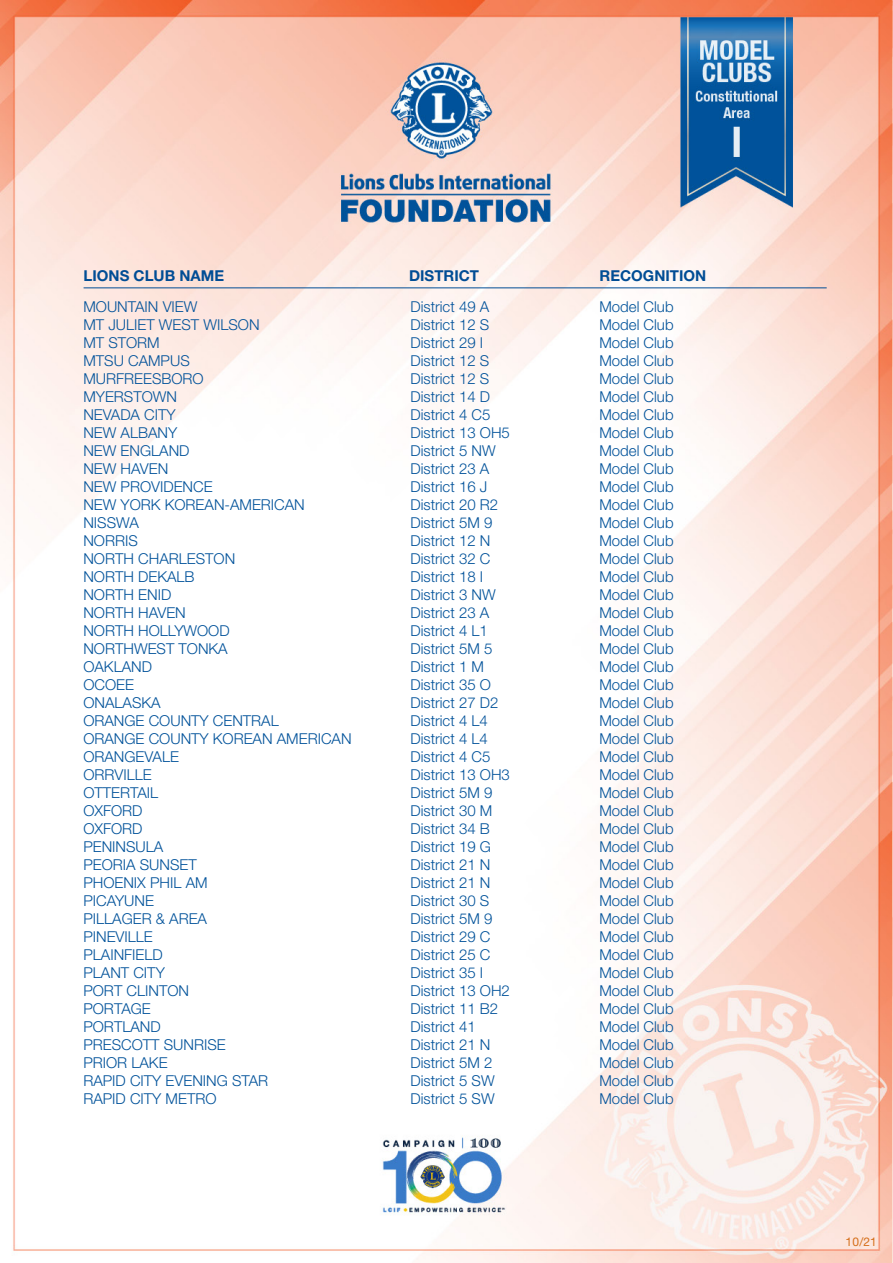
<style>
.page{position:relative;width:893px;height:1263px;background:#fff}
.page>*{position:absolute;margin:0;border:0;box-sizing:border-box;transform-origin:0 0}
.Main_10_12{font:300 15px "Helvetica Neue LT Std";color:#01529a}
.t1{font:700 15px "Helvetica Neue LT Std";color:#014d95}
.t2{font:12px "Helvetica Neue LT Std";color:#d56f1a}
</style>
<div class="page">
<img style="left:0;top:0;width:893px;height:1262px">
<hr style="left:84px;top:287px;width:743px;height:1px;background:#014d95">
<p class="t1" style="left:84px;top:266px;width:142px">LIONS CLUB NAME</p>
<p class="t1" style="left:409px;top:266px;width:71px">DISTRICT</p>
<p class="t1" style="left:600px;top:266px;width:108px">RECOGNITION</p>
<p class="Main_10_12" style="left:83px;top:297px;width:116px">MOUNTAIN VIEW</p>
<p class="Main_10_12" style="left:410px;top:297px;width:80px">District 49 A</p>
<p class="Main_10_12" style="left:599px;top:297px;width:76px">Model Club</p>
<p class="Main_10_12" style="left:83px;top:315px;width:178px">MT JULIET WEST WILSON</p>
<p class="Main_10_12" style="left:410px;top:315px;width:80px">District 12 S</p>
<p class="Main_10_12" style="left:599px;top:315px;width:76px">Model Club</p>
<p class="Main_10_12" style="left:83px;top:333px;width:78px">MT STORM</p>
<p class="Main_10_12" style="left:410px;top:333px;width:74px">District 29 I</p>
<p class="Main_10_12" style="left:599px;top:333px;width:76px">Model Club</p>
<p class="Main_10_12" style="left:83px;top:351px;width:108px">MTSU CAMPUS</p>
<p class="Main_10_12" style="left:410px;top:351px;width:80px">District 12 S</p>
<p class="Main_10_12" style="left:599px;top:351px;width:76px">Model Club</p>
<p class="Main_10_12" style="left:83px;top:369px;width:122px">MURFREESBORO</p>
<p class="Main_10_12" style="left:410px;top:369px;width:80px">District 12 S</p>
<p class="Main_10_12" style="left:599px;top:369px;width:76px">Model Club</p>
<p class="Main_10_12" style="left:83px;top:387px;width:95px">MYERSTOWN</p>
<p class="Main_10_12" style="left:410px;top:387px;width:81px">District 14 D</p>
<p class="Main_10_12" style="left:599px;top:387px;width:76px">Model Club</p>
<p class="Main_10_12" style="left:83px;top:405px;width:94px">NEVADA CITY</p>
<p class="Main_10_12" style="left:410px;top:405px;width:82px">District 4 C5</p>
<p class="Main_10_12" style="left:599px;top:405px;width:76px">Model Club</p>
<p class="Main_10_12" style="left:83px;top:423px;width:95px">NEW ALBANY</p>
<p class="Main_10_12" style="left:410px;top:423px;width:101px">District 13 OH5</p>
<p class="Main_10_12" style="left:599px;top:423px;width:76px">Model Club</p>
<p class="Main_10_12" style="left:83px;top:441px;width:108px">NEW ENGLAND</p>
<p class="Main_10_12" style="left:410px;top:441px;width:87px">District 5 NW</p>
<p class="Main_10_12" style="left:599px;top:441px;width:76px">Model Club</p>
<p class="Main_10_12" style="left:83px;top:459px;width:86px">NEW HAVEN</p>
<p class="Main_10_12" style="left:410px;top:459px;width:80px">District 23 A</p>
<p class="Main_10_12" style="left:599px;top:459px;width:76px">Model Club</p>
<p class="Main_10_12" style="left:83px;top:477px;width:131px">NEW PROVIDENCE</p>
<p class="Main_10_12" style="left:410px;top:477px;width:78px">District 16 J</p>
<p class="Main_10_12" style="left:599px;top:477px;width:76px">Model Club</p>
<p class="Main_10_12" style="left:83px;top:495px;width:223px">NEW YORK KOREAN-AMERICAN</p>
<p class="Main_10_12" style="left:410px;top:495px;width:89px">District 20 R2</p>
<p class="Main_10_12" style="left:599px;top:495px;width:76px">Model Club</p>
<p class="Main_10_12" style="left:83px;top:513px;width:57px">NISSWA</p>
<p class="Main_10_12" style="left:410px;top:513px;width:83px">District 5M 9</p>
<p class="Main_10_12" style="left:599px;top:513px;width:76px">Model Club</p>
<p class="Main_10_12" style="left:83px;top:531px;width:56px">NORRIS</p>
<p class="Main_10_12" style="left:410px;top:531px;width:82px">District 12 N</p>
<p class="Main_10_12" style="left:599px;top:531px;width:76px">Model Club</p>
<p class="Main_10_12" style="left:83px;top:549px;width:153px">NORTH CHARLESTON</p>
<p class="Main_10_12" style="left:410px;top:549px;width:82px">District 32 C</p>
<p class="Main_10_12" style="left:599px;top:549px;width:76px">Model Club</p>
<p class="Main_10_12" style="left:83px;top:567px;width:113px">NORTH DEKALB</p>
<p class="Main_10_12" style="left:410px;top:567px;width:74px">District 18 I</p>
<p class="Main_10_12" style="left:599px;top:567px;width:76px">Model Club</p>
<p class="Main_10_12" style="left:83px;top:585px;width:89px">NORTH ENID</p>
<p class="Main_10_12" style="left:410px;top:585px;width:87px">District 3 NW</p>
<p class="Main_10_12" style="left:599px;top:585px;width:76px">Model Club</p>
<p class="Main_10_12" style="left:83px;top:603px;width:104px">NORTH HAVEN</p>
<p class="Main_10_12" style="left:410px;top:603px;width:80px">District 23 A</p>
<p class="Main_10_12" style="left:599px;top:603px;width:76px">Model Club</p>
<p class="Main_10_12" style="left:83px;top:621px;width:148px">NORTH HOLLYWOOD</p>
<p class="Main_10_12" style="left:410px;top:621px;width:79px">District 4 L1</p>
<p class="Main_10_12" style="left:599px;top:621px;width:76px">Model Club</p>
<p class="Main_10_12" style="left:83px;top:639px;width:146px">NORTHWEST TONKA</p>
<p class="Main_10_12" style="left:410px;top:639px;width:83px">District 5M 5</p>
<p class="Main_10_12" style="left:599px;top:639px;width:76px">Model Club</p>
<p class="Main_10_12" style="left:83px;top:657px;width:70px">OAKLAND</p>
<p class="Main_10_12" style="left:410px;top:657px;width:75px">District 1 M</p>
<p class="Main_10_12" style="left:599px;top:657px;width:76px">Model Club</p>
<p class="Main_10_12" style="left:83px;top:675px;width:52px">OCOEE</p>
<p class="Main_10_12" style="left:410px;top:675px;width:82px">District 35 O</p>
<p class="Main_10_12" style="left:599px;top:675px;width:76px">Model Club</p>
<p class="Main_10_12" style="left:83px;top:693px;width:79px">ONALASKA</p>
<p class="Main_10_12" style="left:410px;top:693px;width:90px">District 27 D2</p>
<p class="Main_10_12" style="left:599px;top:693px;width:76px">Model Club</p>
<p class="Main_10_12" style="left:83px;top:711px;width:197px">ORANGE COUNTY CENTRAL</p>
<p class="Main_10_12" style="left:410px;top:711px;width:79px">District 4 L4</p>
<p class="Main_10_12" style="left:599px;top:711px;width:76px">Model Club</p>
<p class="Main_10_12" style="left:83px;top:729px;width:270px">ORANGE COUNTY KOREAN AMERICAN</p>
<p class="Main_10_12" style="left:410px;top:729px;width:79px">District 4 L4</p>
<p class="Main_10_12" style="left:599px;top:729px;width:76px">Model Club</p>
<p class="Main_10_12" style="left:83px;top:747px;width:97px">ORANGEVALE</p>
<p class="Main_10_12" style="left:410px;top:747px;width:82px">District 4 C5</p>
<p class="Main_10_12" style="left:599px;top:747px;width:76px">Model Club</p>
<p class="Main_10_12" style="left:83px;top:765px;width:70px">ORRVILLE</p>
<p class="Main_10_12" style="left:410px;top:765px;width:101px">District 13 OH3</p>
<p class="Main_10_12" style="left:599px;top:765px;width:76px">Model Club</p>
<p class="Main_10_12" style="left:83px;top:783px;width:76px">OTTERTAIL</p>
<p class="Main_10_12" style="left:410px;top:783px;width:83px">District 5M 9</p>
<p class="Main_10_12" style="left:599px;top:783px;width:76px">Model Club</p>
<p class="Main_10_12" style="left:83px;top:801px;width:61px">OXFORD</p>
<p class="Main_10_12" style="left:410px;top:801px;width:83px">District 30 M</p>
<p class="Main_10_12" style="left:599px;top:801px;width:76px">Model Club</p>
<p class="Main_10_12" style="left:83px;top:819px;width:61px">OXFORD</p>
<p class="Main_10_12" style="left:410px;top:819px;width:81px">District 34 B</p>
<p class="Main_10_12" style="left:599px;top:819px;width:76px">Model Club</p>
<p class="Main_10_12" style="left:83px;top:837px;width:82px">PENINSULA</p>
<p class="Main_10_12" style="left:410px;top:837px;width:82px">District 19 G</p>
<p class="Main_10_12" style="left:599px;top:837px;width:76px">Model Club</p>
<p class="Main_10_12" style="left:83px;top:855px;width:115px">PEORIA SUNSET</p>
<p class="Main_10_12" style="left:410px;top:855px;width:82px">District 21 N</p>
<p class="Main_10_12" style="left:599px;top:855px;width:76px">Model Club</p>
<p class="Main_10_12" style="left:83px;top:873px;width:126px">PHOENIX PHIL AM</p>
<p class="Main_10_12" style="left:410px;top:873px;width:82px">District 21 N</p>
<p class="Main_10_12" style="left:599px;top:873px;width:76px">Model Club</p>
<p class="Main_10_12" style="left:83px;top:891px;width:72px">PICAYUNE</p>
<p class="Main_10_12" style="left:410px;top:891px;width:80px">District 30 S</p>
<p class="Main_10_12" style="left:599px;top:891px;width:76px">Model Club</p>
<p class="Main_10_12" style="left:83px;top:909px;width:125px">PILLAGER &amp; AREA</p>
<p class="Main_10_12" style="left:410px;top:909px;width:83px">District 5M 9</p>
<p class="Main_10_12" style="left:599px;top:909px;width:76px">Model Club</p>
<p class="Main_10_12" style="left:83px;top:927px;width:71px">PINEVILLE</p>
<p class="Main_10_12" style="left:410px;top:927px;width:82px">District 29 C</p>
<p class="Main_10_12" style="left:599px;top:927px;width:76px">Model Club</p>
<p class="Main_10_12" style="left:83px;top:945px;width:81px">PLAINFIELD</p>
<p class="Main_10_12" style="left:410px;top:945px;width:82px">District 25 C</p>
<p class="Main_10_12" style="left:599px;top:945px;width:76px">Model Club</p>
<p class="Main_10_12" style="left:83px;top:963px;width:83px">PLANT CITY</p>
<p class="Main_10_12" style="left:410px;top:963px;width:74px">District 35 I</p>
<p class="Main_10_12" style="left:599px;top:963px;width:76px">Model Club</p>
<p class="Main_10_12" style="left:83px;top:981px;width:107px">PORT CLINTON</p>
<p class="Main_10_12" style="left:410px;top:981px;width:101px">District 13 OH2</p>
<p class="Main_10_12" style="left:599px;top:981px;width:76px">Model Club</p>
<p class="Main_10_12" style="left:83px;top:999px;width:69px">PORTAGE</p>
<p class="Main_10_12" style="left:410px;top:999px;width:89px">District 11 B2</p>
<p class="Main_10_12" style="left:599px;top:999px;width:76px">Model Club</p>
<p class="Main_10_12" style="left:83px;top:1017px;width:79px">PORTLAND</p>
<p class="Main_10_12" style="left:410px;top:1017px;width:67px">District 41</p>
<p class="Main_10_12" style="left:599px;top:1017px;width:76px">Model Club</p>
<p class="Main_10_12" style="left:83px;top:1035px;width:144px">PRESCOTT SUNRISE</p>
<p class="Main_10_12" style="left:410px;top:1035px;width:82px">District 21 N</p>
<p class="Main_10_12" style="left:599px;top:1035px;width:76px">Model Club</p>
<p class="Main_10_12" style="left:83px;top:1053px;width:86px">PRIOR LAKE</p>
<p class="Main_10_12" style="left:410px;top:1053px;width:83px">District 5M 2</p>
<p class="Main_10_12" style="left:599px;top:1053px;width:76px">Model Club</p>
<p class="Main_10_12" style="left:83px;top:1071px;width:186px">RAPID CITY EVENING STAR</p>
<p class="Main_10_12" style="left:410px;top:1071px;width:86px">District 5 SW</p>
<p class="Main_10_12" style="left:599px;top:1071px;width:76px">Model Club</p>
<p class="Main_10_12" style="left:83px;top:1089px;width:135px">RAPID CITY METRO</p>
<p class="Main_10_12" style="left:410px;top:1089px;width:86px">District 5 SW</p>
<p class="Main_10_12" style="left:599px;top:1089px;width:76px">Model Club</p>
<p class="t2" style="left:845px;top:1235px;width:33px">10/21</p>
</div>
